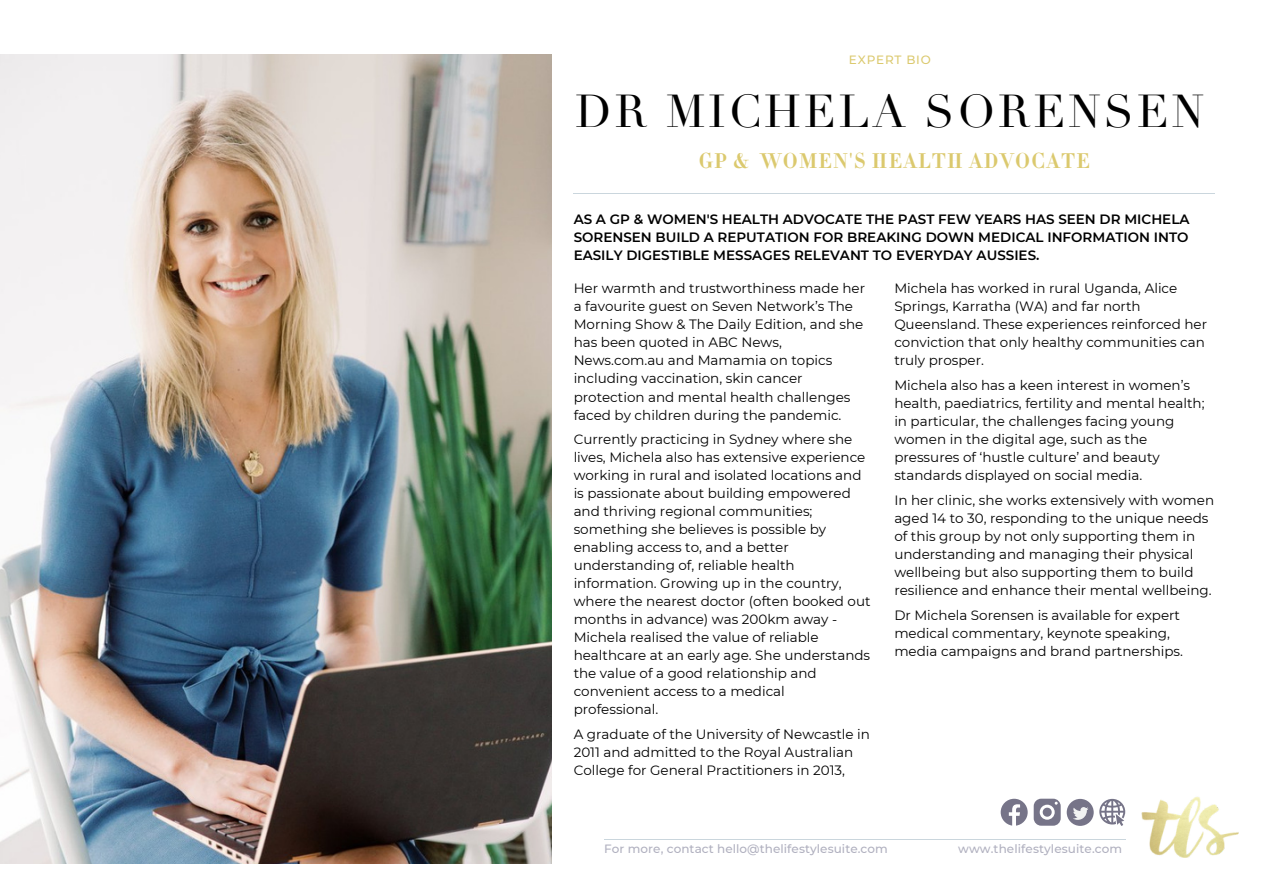
<style>
.page{position:relative;width:1263px;height:894px;background:#fff}
.page>*{position:absolute;margin:0;border:0;box-sizing:border-box;transform-origin:0 0}
.t1{font:45px "Didot";letter-spacing:.07em;color:#000}
.t2{font:21px "Didot HTF B06 Bold";letter-spacing:.07em;color:#dbc96e}
.t3{font:13.5px/18px "Montserrat";color:#000}
.t4{font:600 13.5px/18px "Montserrat";color:#000;text-align:justify}
.t5{font:500 12px "Montserrat";letter-spacing:.005em;color:#b0b0bf}
.t6{font:500 12px "Montserrat";letter-spacing:.065em;color:#dbc96e}
</style>
<div class="page">
<hr style="left:574px;top:193px;width:641px;height:1px;background:#cad6dd">
<img style="left:1141px;top:797px;width:98px;height:61px">
<svg style="left:1034px;top:798px;width:27px;height:27px"></svg>
<div style="left:1067px;top:798px;width:27px;height:27px;background:#767488;border-radius:50%"></div>
<svg style="left:1073px;top:807px;width:15px;height:12px"></svg>
<svg style="left:1001px;top:798px;width:27px;height:27px"></svg>
<svg style="left:1099px;top:798px;width:26px;height:27px"></svg>
<img style="left:0;top:54px;width:552px;height:809px">
<hr style="left:604px;top:838px;width:521px;height:1px;background:#cad6dd">
<p class="t6" style="left:849px;top:52px;width:83px">EXPERT BIO</p>
<h1 class="t1" style="left:575px;top:84px;width:631px">DR MICHELA SORENSEN</h1>
<h2 class="t2" style="left:699px;top:151px;width:392px">GP &amp; WOMEN'S HEALTH ADVOCATE</h2>
<p class="t4" style="left:574px;top:210px;width:617px">AS A GP &amp; WOMEN'S HEALTH ADVOCATE THE PAST FEW YEARS HAS SEEN DR MICHELA SORENSEN BUILD A REPUTATION FOR BREAKING DOWN MEDICAL INFORMATION INTO EASILY DIGESTIBLE MESSAGES RELEVANT TO EVERYDAY AUSSIES.</p>
<p class="t3" style="left:574px;top:279px;width:293px">Her warmth and trustworthiness made her a favourite guest on Seven Network’s The Morning Show &amp; The Daily Edition, and she has been quoted in ABC News, News.com.au and Mamamia on topics including vaccination, skin cancer protection and mental health challenges faced by children during the pandemic.</p>
<p class="t3" style="left:574px;top:430px;width:298px">Currently practicing in Sydney where she lives, Michela also has extensive experience working in rural and isolated locations and is passionate about building empowered and thriving regional communities; something she believes is possible by enabling access to, and a better understanding of, reliable health information. Growing up in the country, where the nearest doctor (often booked out months in advance) was 200km away - Michela realised the value of reliable healthcare at an early age. She understands the value of a good relationship and convenient access to a medical professional.</p>
<p class="t3" style="left:574px;top:725px;width:298px">A graduate of the University of Newcastle in<br>2011 and admitted to the Royal Australian<br>College for General Practitioners in 2013,</p>
<p class="t3" style="left:894px;top:279px;width:314px">Michela has worked in rural Uganda, Alice Springs, Karratha (WA) and far north Queensland. These experiences reinforced her conviction that only healthy communities can truly prosper.</p>
<p class="t3" style="left:894px;top:376px;width:312px">Michela also has a keen interest in women’s health, paediatrics, fertility and mental health; in particular, the challenges facing young women in the digital age, such as the pressures of ‘hustle culture’ and beauty standards displayed on social media.</p>
<p class="t3" style="left:894px;top:491px;width:321px">In her clinic, she works extensively with women aged 14 to 30, responding to the unique needs of this group by not only supporting them in understanding and managing their physical wellbeing but also supporting them to build resilience and enhance their mental wellbeing.</p>
<p class="t3" style="left:894px;top:606px;width:290px">Dr Michela Sorensen is available for expert medical commentary, keynote speaking, media campaigns and brand partnerships.</p>
<p class="t5" style="left:604px;top:841px;width:285px">For more, contact hello@thelifestylesuite.com</p>
<p class="t5" style="left:958px;top:841px;width:166px">www.thelifestylesuite.com</p>
</div>
